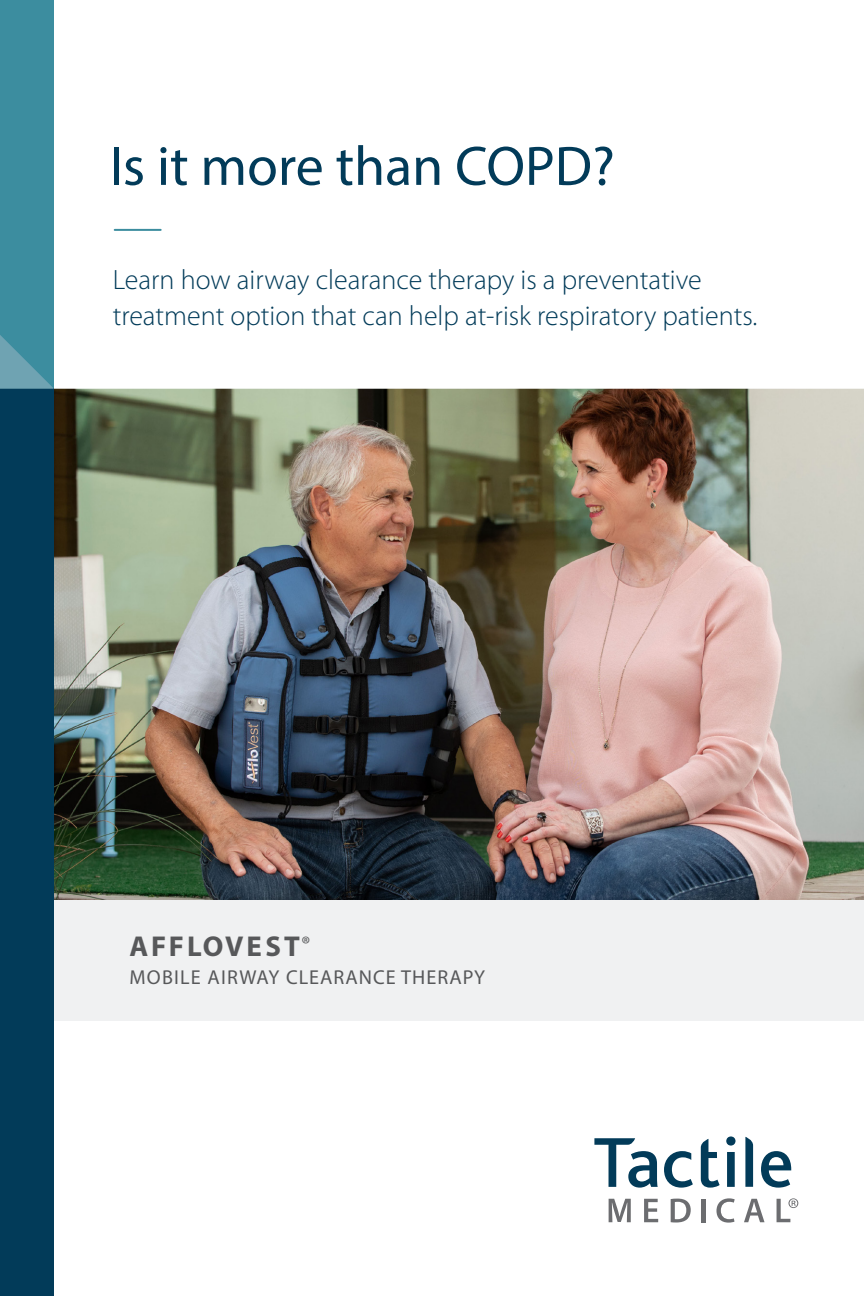
<style>
.page{position:relative;width:864px;height:1296px;background:#fff}
.page>*{position:absolute;margin:0;border:0;box-sizing:border-box;transform-origin:0 0}
.t1{font:56px "Myriad Pro";color:#023b59}
.t2{font:700 28.8px "Myriad Pro";letter-spacing:.105em;color:#57585a}
.t3{font:300 28px "Myriad Pro";color:#023b59}
.t4{font:20.2px "Myriad Pro";letter-spacing:.05em;color:#57585a}
</style>
<div class="page">
<img style="left:54px;top:389px;width:810px;height:512px">
<hr style="left:115px;top:229px;width:46px;height:2px;background:#3c8d9f">
<svg style="left:644px;top:1199px;width:14px;height:23px"></svg>
<svg style="left:671px;top:1199px;width:20px;height:24px"></svg>
<hr style="left:701px;top:1199px;width:4px;height:23px;background:#6c6d70">
<svg style="left:716px;top:1198px;width:19px;height:25px"></svg>
<svg style="left:744px;top:1199px;width:21px;height:23px"></svg>
<svg style="left:609px;top:1199px;width:22px;height:23px"></svg>
<svg style="left:664px;top:1151px;width:29px;height:37px"></svg>
<svg style="left:701px;top:1139px;width:19px;height:49px"></svg>
<svg style="left:745px;top:1137px;width:8px;height:50px"></svg>
<svg style="left:726px;top:1136px;width:10px;height:51px"></svg>
<svg style="left:594px;top:1138px;width:64px;height:50px"></svg>
<svg style="left:761px;top:1151px;width:30px;height:37px"></svg>
<svg style="left:777px;top:1198px;width:21px;height:24px"></svg>
<div style="left:54px;top:901px;width:810px;height:120px;background:#f0f1f2"></div>
<div style="left:0;top:0;width:54px;height:389px;background:#3c8d9f"></div>
<div style="left:0;top:389px;width:54px;height:907px;background:#023b59"></div>
<svg style="left:0;top:335px;width:54px;height:54px"></svg>
<p class="t1" style="left:110px;top:132px;width:507px">Is it more than COPD?</p>
<p class="t3" style="left:113px;top:263px;width:591px">Learn how airway clearance therapy is a preventative</p>
<p class="t3" style="left:113px;top:299px;width:646px">treatment option that can help at-risk respiratory patients.</p>
<p class="t2" style="left:129px;top:928px;width:182px">AFFLOVEST<sup>®</sup></p>
<p class="t4" style="left:129px;top:965px;width:357px">MOBILE AIRWAY CLEARANCE THERAPY</p>
</div>
